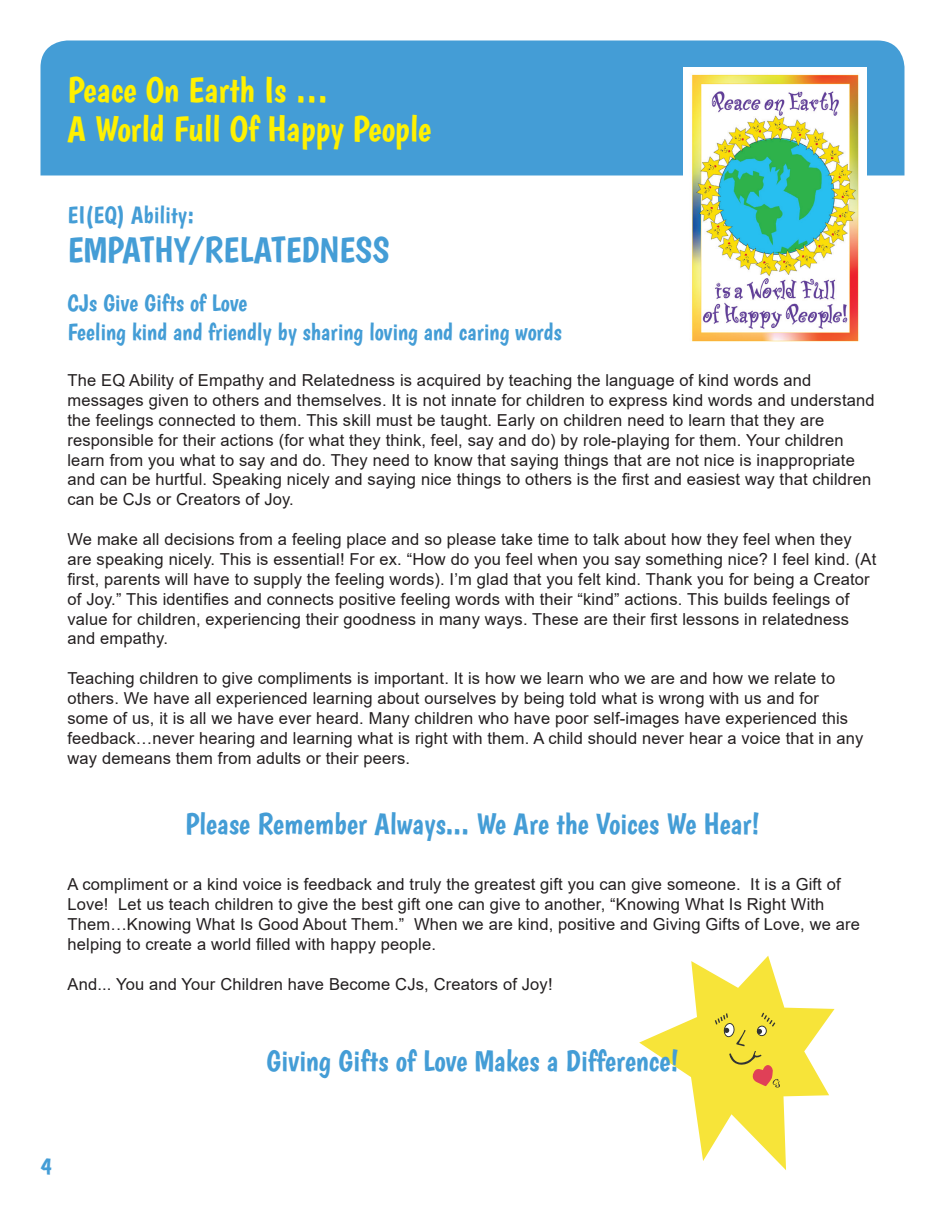
<style>
.page{position:relative;width:945px;height:1215px;background:#fff}
.page>*{position:absolute;margin:0;border:0;box-sizing:border-box;transform-origin:0 0}
.t1{font:36px/39px "Boogaloo";color:#fff101}
.t2{font:36px "Boogaloo";color:#449dd6}
.t3{font:30px "Boogaloo";color:#449dd6}
.t4{font:24px/28.8px "Boogaloo";color:#449dd6}
.t5{font:16.5px/19.8px "Arial";letter-spacing:.01em;color:#231f20}
</style>
<div class="page">
<svg style="left:639px;top:956px;width:196px;height:214px"></svg>
<div style="left:40px;top:40px;width:864px;height:135px;background:#449dd6"></div>
<img style="left:684px;top:68px;width:182px;height:274px">
<h1 class="t1" style="left:68px;top:70px;width:365px">Peace On Earth Is …<br>A World Full Of Happy People</h1>
<h3 class="t4" style="left:68px;top:200px;width:128px">EI(EQ) Ability:</h3>
<h1 class="t2" style="left:67px;top:228px;width:324px">Empathy/Relatedness</h1>
<h3 class="t4" style="left:68px;top:288px;width:496px">CJs Give Gifts of Love<br>Feeling kind and friendly by sharing loving and caring words</h3>
<p class="t5" style="left:68px;top:371px;width:809px">The EQ Ability of Empathy and Relatedness is acquired by teaching the language of kind words and messages given to others and themselves. It is not innate for children to express kind words and understand the feelings connected to them. This skill must be taught. Early on children need to learn that they are responsible for their actions (for what they think, feel, say and do) by role-playing for them. Your children learn from you what to say and do. They need to know that saying things that are not nice is inappropriate and can be hurtful. Speaking nicely and saying nice things to others is the first and easiest way that children can be CJs or Creators of Joy.</p>
<p class="t5" style="left:68px;top:530px;width:810px">We make all decisions from a feeling place and so please take time to talk about how they feel when they are speaking nicely. This is essential! For ex. “How do you feel when you say something nice? I feel kind. (At first, parents will have to supply the feeling words). I’m glad that you felt kind. Thank you for being a Creator of Joy.” This identifies and connects positive feeling words with their “kind” actions. This builds feelings of value for children, experiencing their goodness in many ways. These are their first lessons in relatedness and empathy.</p>
<p class="t5" style="left:68px;top:669px;width:797px">Teaching children to give compliments is important. It is how we learn who we are and how we relate to others. We have all experienced learning about ourselves by being told what is wrong with us and for some of us, it is all we have ever heard. Many children who have poor self-images have experienced this feedback…never hearing and learning what is right with them. A child should never hear a voice that in any way demeans them from adults or their peers.</p>
<h2 class="t3" style="left:185px;top:806px;width:576px">Please Remember Always... We Are the Voices We Hear!</h2>
<p class="t5" style="left:68px;top:874px;width:794px">A compliment or a kind voice is feedback and truly the greatest gift you can give someone. It is a Gift of Love! Let us teach children to give the best gift one can give to another, “Knowing What Is Right With Them…Knowing What Is Good About Them.” When we are kind, positive and Giving Gifts of Love, we are helping to create a world filled with happy people.</p>
<p class="t5" style="left:68px;top:974px;width:487px">And... You and Your Children have Become CJs, Creators of Joy!</p>
<h2 class="t3" style="left:266px;top:1043px;width:414px">Giving Gifts of Love Makes a Difference!</h2>
<h3 class="t4" style="left:40px;top:1151px;width:13px">4</h3>
</div>
